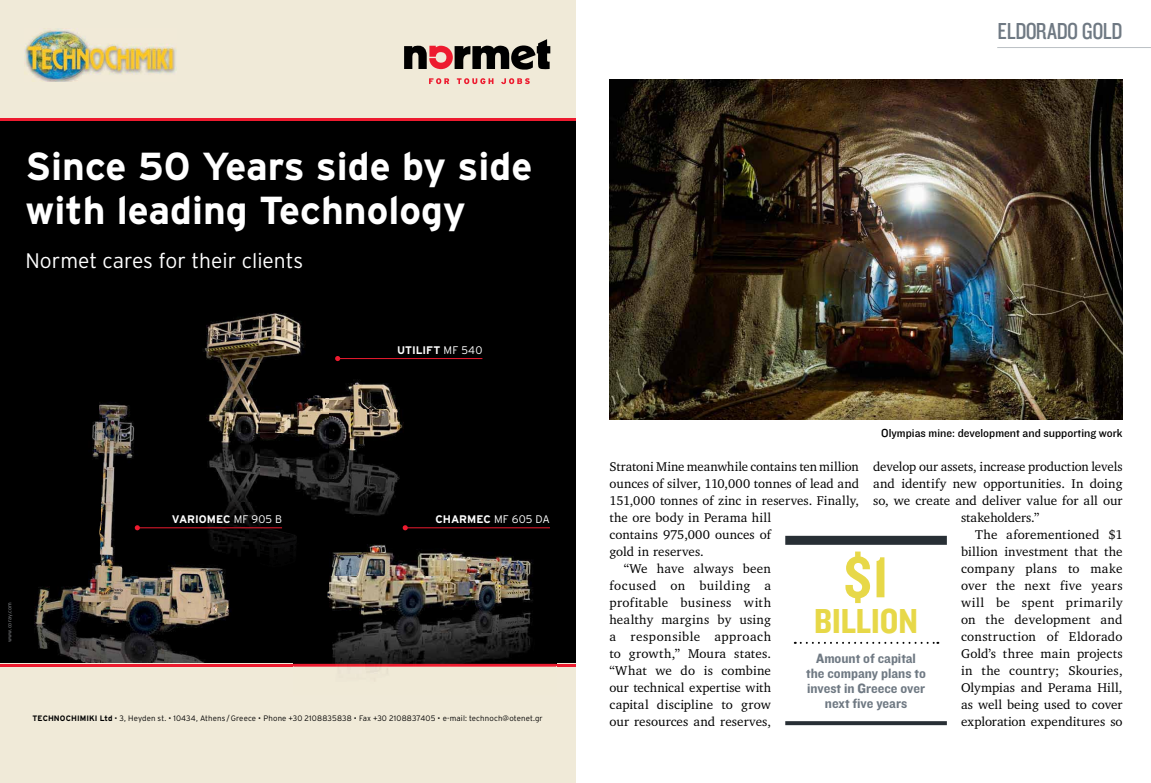
<style>
.page{position:relative;width:1151px;height:783px;background:#fff}
.page>*{position:absolute;margin:0;border:0;box-sizing:border-box;transform-origin:0 0}
.t1{font:60px "Knockout HTF50 Welterweight";color:#e7d848}
.t2{font:700 39px/44px "Interstate";color:#fff}
.t3{font:36px "Knockout HTF50 Welterweight";color:#e7d848}
.t4{font:24px "Knockout HTF29 Junior Liteweight";letter-spacing:-.015em;color:#6f7983}
.t5{font:300 21px "Interstate";color:#fff}
.t6{font:14px/15px "Knockout HTF51 Middleweight";color:#6f7983;text-align:center}
.t7{font:13px "Charter IT Cby BT";letter-spacing:.01em;color:#000}
.t8{font:13px "Charter IT Cby BT";letter-spacing:.04em;color:#000}
.t9{font:13px "Charter IT Cby BT";letter-spacing:.035em;color:#000}
.t10{font:12px "Knockout HTF31 Junior Middlewt";color:#000}
.t11{font:700 11px "Interstate";letter-spacing:-.005em;color:#fff}
.t12{font:300 7.9px "Interstate";letter-spacing:.015em;color:#000}
.t13{font:300 5.5px "Interstate";letter-spacing:.03em;color:#939598}
.s1{font-weight:300}
.s2{font-weight:700}
</style>
<div class="page">
<img style="left:609px;top:79px;width:514px;height:340px">
<div style="left:0;top:110px;width:575px;height:558px;background:#000"></div>
<img style="left:34px;top:402px;width:66px;height:261px">
<img style="left:100px;top:402px;width:60px;height:128px">
<img style="left:100px;top:530px;width:64px;height:133px">
<img style="left:164px;top:607px;width:262px;height:56px">
<div style="left:0;top:663px;width:575px;height:119px;background:#f0ead8"></div>
<div style="left:0;top:0;width:575px;height:119px;background:#f0ead8"></div>
<hr style="left:0;top:118px;width:575px;height:2px;background:#ed1b2f">
<hr style="left:0;top:663px;width:575px;height:3px;background:#ed1b2f">
<svg style="left:404px;top:39px;width:146px;height:31px"></svg>
<svg style="left:429px;top:78px;width:20px;height:6px"></svg>
<svg style="left:457px;top:78px;width:36px;height:6px"></svg>
<svg style="left:501px;top:78px;width:29px;height:6px"></svg>
<img style="left:24px;top:29px;width:153px;height:52px">
<img style="left:426px;top:528px;width:124px;height:135px">
<img style="left:293px;top:663px;width:263px;height:9px">
<img style="left:206px;top:313px;width:96px;height:27px">
<img style="left:203px;top:340px;width:65px;height:23px">
<img style="left:268px;top:340px;width:179px;height:22px">
<img style="left:328px;top:381px;width:76px;height:133px">
<img style="left:160px;top:363px;width:168px;height:174px">
<img style="left:160px;top:537px;width:133px;height:70px">
<img style="left:293px;top:514px;width:154px;height:93px">
<svg style="left:135px;top:525px;width:5px;height:5px"></svg>
<hr style="left:137px;top:527px;width:145px;height:1px;background:#ed1b2f">
<svg style="left:335px;top:356px;width:5px;height:5px"></svg>
<hr style="left:338px;top:358px;width:144px;height:1px;background:#ed1b2f">
<svg style="left:403px;top:525px;width:5px;height:5px"></svg>
<hr style="left:405px;top:527px;width:145px;height:1px;background:#ed1b2f">
<div style="left:785px;top:535px;width:162px;height:9px;background:#282f35"></div>
<svg style="left:795px;top:641px;width:143px;height:2px"></svg>
<svg style="left:785px;top:721px;width:162px;height:4px"></svg>
<hr style="left:997px;top:47px;width:154px;height:1px;background:#bbc0c4">
<h2 class="t2" style="left:26px;top:143px;width:508px">Since 50 Years side by side with leading Technology</h2>
<h3 class="t5" style="left:26px;top:247px;width:279px">Normet cares for their clients</h3>
<p class="t11" style="left:397px;top:343px;width:87px">UTILIFT <span class="s1">MF 540</span></p>
<p class="t11" style="left:172px;top:512px;width:112px">VARIOMEC <span class="s1">MF 905 B</span></p>
<p class="t11" style="left:436px;top:512px;width:116px">CHARMEC <span class="s1">MF 605 DA</span></p>
<p class="t13" style="left:6px;top:642px;width:42px;rotate:-90deg">www.coray.com</p>
<p class="t12" style="left:33px;top:713px;width:512px"><span class="s2">TECHNOCHIMIKI Ltd</span> • 3, Heyden st. • 10434, Athens / Greece • Phone +30 2108835838 • Fax +30 2108837405 • e-mail: technoch@otenet.gr</p>
<h3 class="t4" style="left:997px;top:18px;width:127px">ELDORADO GOLD</h3>
<p class="t10" style="left:881px;top:426px;width:243px">Olympias mine: development and supporting work</p>
<p class="t7" style="left:873px;top:458px;width:251px">develop our assets, increase production levels</p>
<p class="t7" style="left:873px;top:475px;width:251px">and identify new opportunities. In doing</p>
<p class="t7" style="left:873px;top:492px;width:251px">so, we create and deliver value for all our</p>
<p class="t7" style="left:961px;top:509px;width:80px">stakeholders.”</p>
<p class="t7" style="left:975px;top:526px;width:149px">The aforementioned $1</p>
<p class="t7" style="left:961px;top:543px;width:163px">billion investment that the</p>
<p class="t7" style="left:961px;top:560px;width:163px">company plans to make</p>
<p class="t7" style="left:961px;top:577px;width:163px">over the next five years</p>
<p class="t8" style="left:961px;top:594px;width:163px">will be spent primarily</p>
<p class="t7" style="left:961px;top:611px;width:163px">on the development and</p>
<p class="t7" style="left:961px;top:628px;width:163px">construction of Eldorado</p>
<p class="t7" style="left:961px;top:645px;width:163px">Gold’s three main projects</p>
<p class="t7" style="left:961px;top:662px;width:163px">in the country; Skouries,</p>
<p class="t7" style="left:961px;top:679px;width:163px">Olympias and Perama Hill,</p>
<p class="t7" style="left:961px;top:696px;width:163px">as well being used to cover</p>
<p class="t7" style="left:961px;top:713px;width:163px">exploration expenditures so</p>
<p class="t7" style="left:609px;top:458px;width:251px">Stratoni Mine meanwhile contains ten million</p>
<p class="t7" style="left:609px;top:475px;width:251px">ounces of silver, 110,000 tonnes of lead and</p>
<p class="t7" style="left:609px;top:492px;width:251px">151,000 tonnes of zinc in reserves. Finally,</p>
<p class="t7" style="left:609px;top:509px;width:163px">the ore body in Perama hill</p>
<p class="t7" style="left:609px;top:526px;width:163px">contains 975,000 ounces of</p>
<p class="t7" style="left:609px;top:543px;width:96px">gold in reserves.</p>
<p class="t7" style="left:624px;top:560px;width:149px">“We have always been</p>
<p class="t8" style="left:609px;top:577px;width:163px">focused on building a</p>
<p class="t7" style="left:609px;top:594px;width:163px">profitable business with</p>
<p class="t7" style="left:609px;top:611px;width:163px">healthy margins by using</p>
<p class="t9" style="left:609px;top:628px;width:163px">a responsible approach</p>
<p class="t7" style="left:609px;top:645px;width:163px">to growth,” Moura states.</p>
<p class="t7" style="left:609px;top:662px;width:163px">“What we do is combine</p>
<p class="t7" style="left:609px;top:679px;width:163px">our technical expertise with</p>
<p class="t7" style="left:609px;top:696px;width:163px">capital discipline to grow</p>
<p class="t7" style="left:609px;top:713px;width:163px">our resources and reserves,</p>
<h1 class="t1" style="left:843px;top:546px;width:47px">$1</h1>
<h3 class="t3" style="left:814px;top:602px;width:105px">Billion</h3>
<p class="t6" style="left:806px;top:651px;width:121px">Amount of capital the company plans to invest in Greece over next five years</p>
</div>
